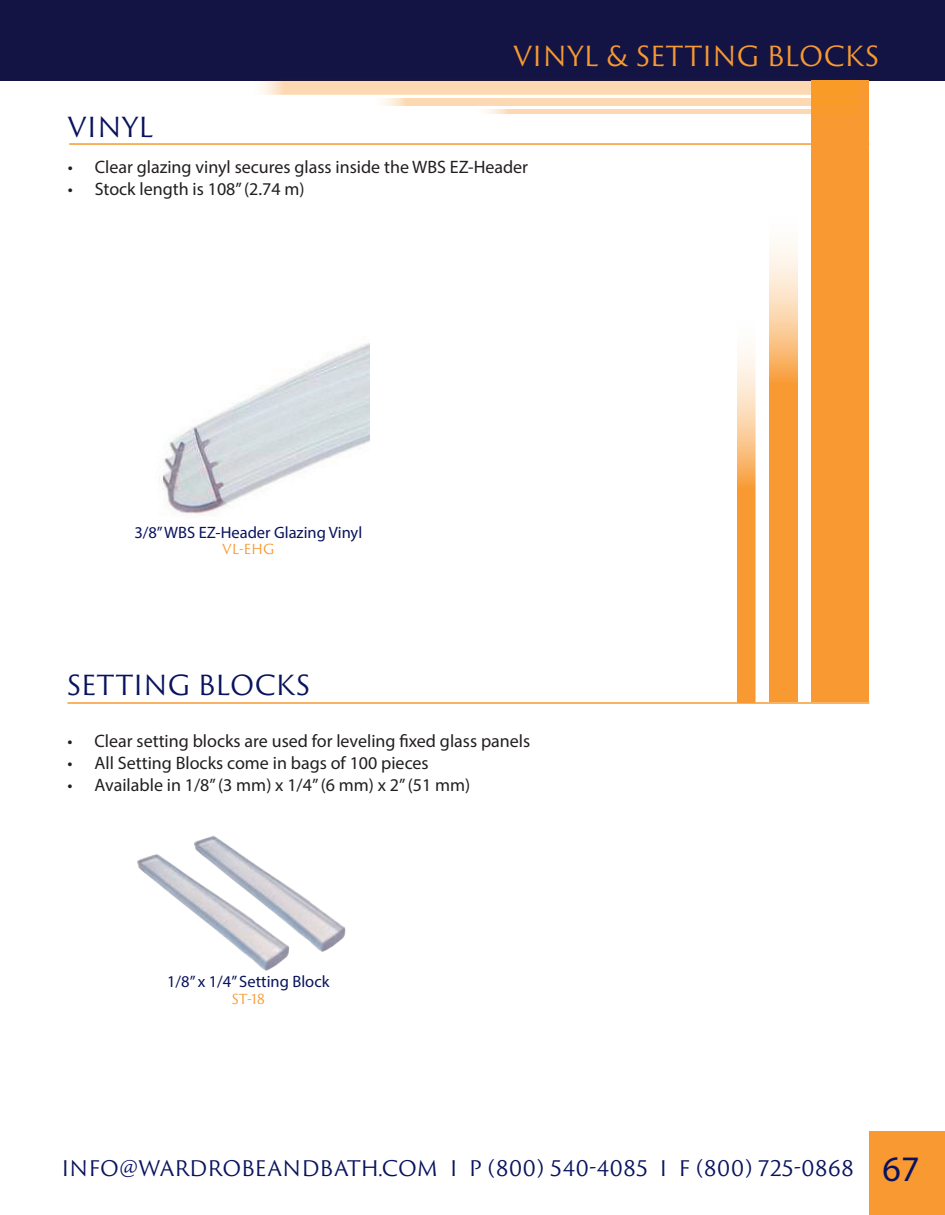
<style>
.page{position:relative;width:945px;height:1215px;background:#fff}
.page>*{position:absolute;margin:0;border:0;box-sizing:border-box;transform-origin:0 0}
.t1{font:27px "Trajan Sans Pro";letter-spacing:-.005em;color:#f89931}
.t2{font:27px "Trajan Sans Pro";letter-spacing:-.005em;color:#09135d}
.t3{font:21px "Trajan Sans Pro";color:#09135d}
.t4{font:18px "Myriad Pro";color:#231f20}
.t5{font:16.5px "Myriad Pro";color:#09135d}
.t6{font:13.5px "Trajan Sans Pro";letter-spacing:-.005em;color:#f89931}
.s1{font-family:"Myriad Pro";font-size:36px}
</style>
<div class="page">
<div style="left:0;top:0;width:14px;height:80px;background:#131443"></div>
<div style="left:14px;top:0;width:931px;height:80px;background:#131443"></div>
<div style="left:869px;top:1131px;width:76px;height:84px;background:#f89931"></div>
<div style="left:811px;top:80px;width:58px;height:622px;background:#f89931"></div>
<svg style="left:769px;top:245px;width:29px;height:457px;background:#f9aa55"></svg>
<svg style="left:737px;top:350px;width:18px;height:352px;background:#f9b05f"></svg>
<svg style="left:248px;top:80px;width:563px;height:15px;background:#edcdae"></svg>
<div style="left:383px;top:98px;width:428px;height:8px;background:#fcd9b3"></div>
<div style="left:486px;top:109px;width:325px;height:5px;background:#fcd9b3"></div>
<hr style="left:69px;top:143px;width:800px;height:2px;background:#f89931">
<img style="left:159px;top:343px;width:211px;height:172px">
<img style="left:194px;top:836px;width:38px;height:12px">
<img style="left:137px;top:848px;width:209px;height:123px">
<hr style="left:68px;top:702px;width:801px;height:2px;background:#f89931">
<h1 class="t1" style="left:513px;top:37px;width:367px">VINYL &amp; SETTING BLOCKS</h1>
<h1 class="t2" style="left:68px;top:108px;width:87px">VINYL</h1>
<p class="t4" style="left:68px;top:156px;width:462px">• Clear glazing vinyl secures glass inside the WBS EZ-Header</p>
<p class="t4" style="left:68px;top:178px;width:238px">• Stock length is 108” (2.74 m)</p>
<p class="t5" style="left:134px;top:522px;width:229px">3/8” WBS EZ-Header Glazing Vinyl</p>
<p class="t6" style="left:222px;top:540px;width:54px">VL-EHG</p>
<h1 class="t2" style="left:67px;top:667px;width:244px">SETTING BLOCKS</h1>
<p class="t4" style="left:68px;top:730px;width:464px">• Clear setting blocks are used for leveling fixed glass panels</p>
<p class="t4" style="left:68px;top:752px;width:363px">• All Setting Blocks come in bags of 100 pieces</p>
<p class="t4" style="left:68px;top:773px;width:404px">• Available in 1/8” (3 mm) x 1/4” (6 mm) x 2” (51 mm)</p>
<p class="t5" style="left:167px;top:972px;width:164px">1/8” x 1/4” Setting Block</p>
<p class="t6" style="left:232px;top:989px;width:35px">ST-18</p>
<p class="t3" style="left:61px;top:1153px;width:860px">INFO@WARDROBEANDBATH.COM I P (800) 540-4085 I F (800) 725-0868 <span class="s1">67</span></p>
</div>
